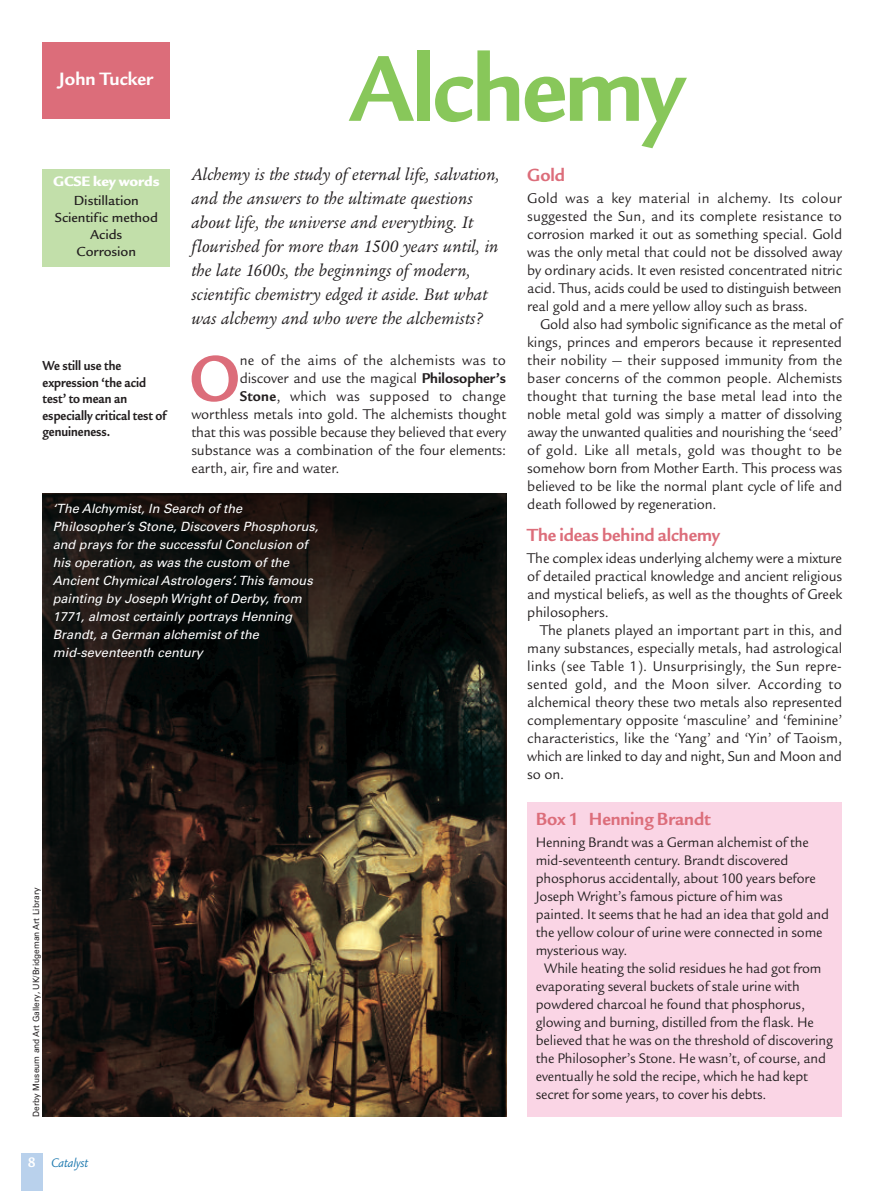
<style>
.page{position:relative;width:893px;height:1191px;background:#fff}
.page>*{position:absolute;margin:0;border:0;box-sizing:border-box;transform-origin:0 0}
.t1{font:700 102px "Legacy San ITC";letter-spacing:-.03em;color:#88c75a;scale:.96 1}
.t2{font:700 70.35px "Legacy San ITC";color:#dc6d7a;scale:.9 1}
.t3{font:700 19.5px "Legacy San ITC";color:#fff}
.t4{font:700 19.2px "Legacy San ITC";letter-spacing:-.005em;color:#dc6d7a;scale:.96 1}
.t5{font:italic 18px/24px "Legacy Ser ITC";letter-spacing:.01em;color:#231f20}
.t6{font:15.3px/18px "Legacy San ITC";letter-spacing:-.005em;color:#231f20;text-align:justify;scale:.95 1}
.t7{font:15.3px "Legacy San ITC";letter-spacing:.015em;color:#231f20;scale:.95 1}
.t8{font:15px "Legacy San ITC";letter-spacing:-.01em;color:#231f20;scale:.95 1}
.t9{font:15px "Legacy San ITC Ultr";letter-spacing:-.005em;color:#fff}
.t10{font:700 14.25px/16.5px "Legacy San ITC";color:#231f20;scale:.88 1}
.t11{font:500 14.25px/17px "Legacy San ITC";letter-spacing:-.005em;color:#231f20;text-align:center}
.t12{font:italic 13.5px "Legacy San ITC";letter-spacing:-.005em;color:#217bb0;scale:.95 1}
.t13{font:italic 12.75px/18px "Univers";color:#fff}
.t14{font:8.7px "Univers";letter-spacing:.005em;color:#231f20;scale:.96 1}
.s1{font-weight:700}
.s2{font-weight:700;font-style:normal;font-size:15px;color:#fff}
</style>
<div class="page">
<div style="left:21px;top:1152px;width:22px;height:39px;background:#b9d1ec"></div>
<div style="left:43px;top:169px;width:127px;height:97px;background:#c2dfaa"></div>
<div style="left:43px;top:43px;width:127px;height:76px;background:#dc6d7a"></div>
<div style="left:527px;top:801px;width:315px;height:315px;background:#fad5e5"></div>
<img style="left:43px;top:493px;width:463px;height:623px">
<p class="t3" style="left:59px;top:67px;width:95px">John Tucker</p>
<h1 class="t1" style="left:349px;top:26px;width:351px">Alchemy</h1>
<p class="t9" style="left:53px;top:172px;width:108px">GCSE key words</p>
<p class="t11" style="left:55px;top:192px;width:105px">Distillation<br>Scientific method<br>Acids<br>Corrosion</p>
<p class="t10" style="left:43px;top:357px;width:142px">We still use the expression ‘the acid test’ to mean an especially critical test of genuineness.</p>
<p class="t5" style="left:191px;top:162px;width:310px">Alchemy is the study of eternal life, salvation, and the answers to the ultimate questions about life, the universe and everything. It flourished for more than 1500 years until, in the late 1600s, the beginnings of modern, scientific chemistry edged it aside. But what was alchemy and who were the alchemists?</p>
<h2 class="t2" style="left:189px;top:335px;width:58px">O</h2>
<p class="t7" style="left:240px;top:350px;width:282px">ne of the aims of the alchemists was to</p>
<p class="t6" style="left:240px;top:368px;width:282px">discover and use the magical <span class="s1">Philosopher’s</span></p>
<p class="t7" style="left:240px;top:386px;width:282px"><span class="s1">Stone</span>, which was supposed to change</p>
<p class="t6" style="left:191px;top:404px;width:333px">worthless metals into gold. The alchemists thought</p>
<p class="t6" style="left:191px;top:422px;width:333px">that this was possible because they believed that every</p>
<p class="t6" style="left:191px;top:440px;width:333px">substance was a combination of the four elements:</p>
<p class="t6" style="left:191px;top:458px;width:157px">earth, air, fire and water.</p>
<p class="t13" style="left:53px;top:500px;width:267px">‘The Alchymist, In Search of the Philosopher’s Stone, Discovers Phosphorus, and prays for the successful Conclusion of his operation, as was the custom of the Ancient Chymical Astrologers’.This famous painting by Joseph Wright of Derby, from 1771, almost certainly portrays Henning Brandt, a German alchemist of the mid-seventeenth century</p>
<p class="t14" style="left:33px;top:1116px;width:240px;rotate:-90deg">Derby Museum and Art Gallery, UK/Bridgeman Art Library</p>
<p class="t12" style="left:28px;top:1154px;width:65px"><span class="s2">8</span> Catalyst</p>
<p class="t4" style="left:527px;top:163px;width:41px">Gold</p>
<p class="t6" style="left:527px;top:188px;width:333px">Gold was a key material in alchemy. Its colour suggested the Sun, and its complete resistance to corrosion marked it out as something special. Gold was the only metal that could not be dissolved away by ordinary acids. It even resisted concentrated nitric acid. Thus, acids could be used to distinguish between real gold and a mere yellow alloy such as brass.</p>
<p class="t6" style="left:527px;top:314px;width:333px;text-indent:13px">Gold also had symbolic significance as the metal of kings, princes and emperors because it represented their nobility — their supposed immunity from the baser concerns of the common people. Alchemists thought that turning the base metal lead into the noble metal gold was simply a matter of dissolving away the unwanted qualities and nourishing the ‘seed’ of gold. Like all metals, gold was thought to be somehow born from Mother Earth. This process was believed to be like the normal plant cycle of life and death followed by regeneration.</p>
<p class="t4" style="left:527px;top:523px;width:202px">The ideas behind alchemy</p>
<p class="t6" style="left:527px;top:548px;width:333px">The complex ideas underlying alchemy were a mixture of detailed practical knowledge and ancient religious and mystical beliefs, as well as the thoughts of Greek philosophers.</p>
<p class="t6" style="left:527px;top:620px;width:333px;text-indent:13px">The planets played an important part in this, and many substances, especially metals, had astrological links (see Table 1). Unsurprisingly, the Sun repre&shy;sented gold, and the Moon silver. According to alchemical theory these two metals also represented complementary opposite ‘masculine’ and ‘feminine’ characteristics, like the ‘Yang’ and ‘Yin’ of Taoism, which are linked to day and night, Sun and Moon and so on.</p>
<p class="t4" style="left:536px;top:807px;width:184px">Box 1 Henning Brandt</p>
<p class="t8" style="left:536px;top:833px;width:289px">Henning Brandt was a German alchemist of the</p>
<p class="t8" style="left:536px;top:851px;width:267px">mid-seventeenth century. Brandt discovered</p>
<p class="t8" style="left:536px;top:869px;width:296px">phosphorus accidentally, about 100 years before</p>
<p class="t8" style="left:536px;top:887px;width:261px">Joseph Wright’s famous picture of him was</p>
<p class="t8" style="left:536px;top:905px;width:310px">painted. It seems that he had an idea that gold and</p>
<p class="t8" style="left:536px;top:923px;width:303px">the yellow colour of urine were connected in some</p>
<p class="t8" style="left:536px;top:941px;width:98px">mysterious way.</p>
<p class="t8" style="left:544px;top:959px;width:293px">While heating the solid residues he had got from</p>
<p class="t8" style="left:536px;top:977px;width:279px">evaporating several buckets of stale urine with</p>
<p class="t8" style="left:536px;top:995px;width:285px">powdered charcoal he found that phosphorus,</p>
<p class="t8" style="left:536px;top:1013px;width:294px">glowing and burning, distilled from the flask. He</p>
<p class="t8" style="left:536px;top:1031px;width:314px">believed that he was on the threshold of discovering</p>
<p class="t8" style="left:536px;top:1049px;width:307px">the Philosopher’s Stone. He wasn’t, of course, and</p>
<p class="t8" style="left:536px;top:1067px;width:288px">eventually he sold the recipe, which he had kept</p>
<p class="t8" style="left:536px;top:1085px;width:244px">secret for some years, to cover his debts.</p>
</div>
